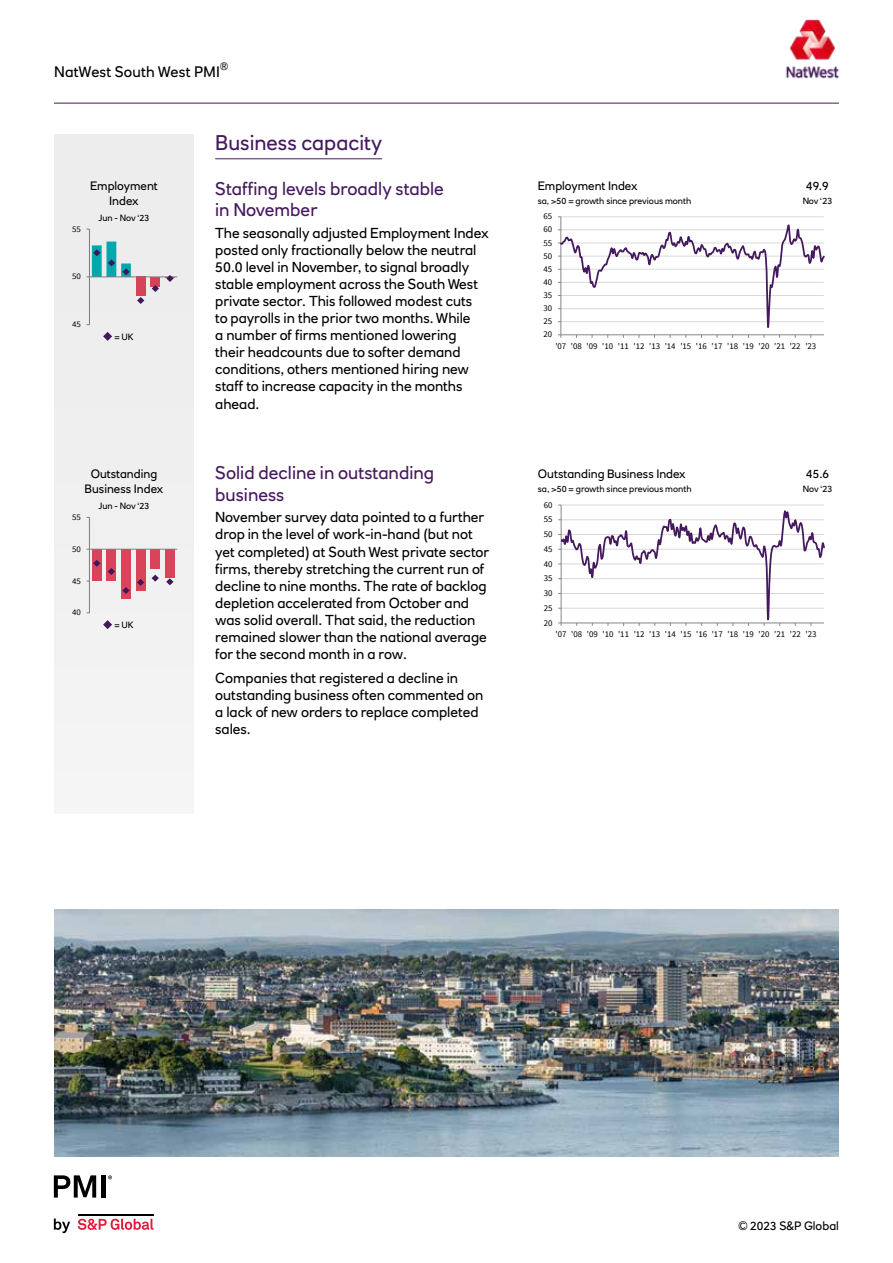
<style>
.page{position:relative;width:893px;height:1263px;background:#fff}
.page>*{position:absolute;margin:0;border:0;box-sizing:border-box;transform-origin:0 0}
.t1{font:21px "RN House Sans";color:#44195e}
.t2{font:18px/21.6px "RN House Sans";color:#44195e}
.t3{font:15px "RN House Sans";letter-spacing:.01em;color:#000}
.t4{font:14.25px/17.1px "RN House Sans";color:#000}
.t5{font:12px/14.4px "RN House Sans";color:#000;text-align:center}
.t6{font:10.5px "RN House Sans";color:#000}
.t7{font:9px "RN House Sans";color:#000}
.t8{font:8.85px "Source Sans Pro";letter-spacing:-.005em;color:#000}
.t9{font:8.55px "Source Sans Pro";letter-spacing:.005em;color:#000;scale:1.05 1}
</style>
<div class="page">
<hr style="left:54px;top:103px;width:785px;height:1px;background:#44195e">
<img style="left:785px;top:19px;width:55px;height:60px">
<svg style="left:54px;top:1218px;width:16px;height:15px"></svg>
<svg style="left:78px;top:1218px;width:75px;height:12px"></svg>
<hr style="left:78px;top:1213px;width:75px;height:2px;background:#000">
<svg style="left:54px;top:1175px;width:42px;height:22px"></svg>
<div style="left:101px;top:1175px;width:5px;height:22px;background:#000"></div>
<svg style="left:108px;top:1175px;width:4px;height:4px"></svg>
<div style="left:54px;top:134px;width:140px;height:680px;background:#ededed"></div>
<hr style="left:215px;top:159px;width:167px;height:1px;background:#44195e">
<hr style="left:561px;top:216px;width:263px;height:1px;background:#d9d9d9">
<hr style="left:560px;top:217px;width:1px;height:118px;background:#868686">
<svg style="left:558px;top:224px;width:266px;height:114px"></svg>
<div style="left:136px;top:277px;width:10px;height:19px;background:#d64359"></div>
<div style="left:150px;top:277px;width:10px;height:9px;background:#d64359"></div>
<hr style="left:89px;top:229px;width:1px;height:96px;background:#868686">
<hr style="left:89px;top:277px;width:88px;height:1px;background:#868686">
<svg style="left:87px;top:242px;width:44px;height:36px"></svg>
<svg style="left:137px;top:297px;width:7px;height:7px"></svg>
<svg style="left:152px;top:285px;width:7px;height:7px"></svg>
<svg style="left:165px;top:275px;width:10px;height:7px"></svg>
<svg style="left:558px;top:505px;width:267px;height:121px"></svg>
<div style="left:92px;top:549px;width:10px;height:32px;background:#da445a"></div>
<div style="left:107px;top:549px;width:9px;height:32px;background:#d9445a"></div>
<div style="left:121px;top:549px;width:10px;height:49px;background:#da445a"></div>
<div style="left:136px;top:549px;width:10px;height:42px;background:#da445a"></div>
<div style="left:150px;top:549px;width:10px;height:19px;background:#d9445a"></div>
<div style="left:165px;top:549px;width:10px;height:28px;background:#d9445a"></div>
<hr style="left:89px;top:517px;width:1px;height:96px;background:#868686">
<hr style="left:89px;top:549px;width:88px;height:1px;background:#868686">
<svg style="left:93px;top:560px;width:7px;height:7px"></svg>
<svg style="left:108px;top:568px;width:7px;height:7px"></svg>
<svg style="left:122px;top:587px;width:8px;height:7px"></svg>
<svg style="left:137px;top:579px;width:7px;height:7px"></svg>
<svg style="left:152px;top:575px;width:7px;height:7px"></svg>
<svg style="left:166px;top:578px;width:8px;height:7px"></svg>
<svg style="left:103px;top:332px;width:9px;height:9px"></svg>
<svg style="left:103px;top:620px;width:9px;height:9px"></svg>
<img style="left:54px;top:910px;width:785px;height:246px">
<p class="t6" style="left:220px;top:59px;width:10px">®</p>
<p class="t3" style="left:54px;top:63px;width:167px">NatWest South West PMI</p>
<h1 class="t1" style="left:215px;top:130px;width:168px">Business capacity</h1>
<p class="t9" style="left:72px;top:223px;width:10px">55</p>
<p class="t5" style="left:90px;top:179px;width:69px">Employment<br>Index</p>
<p class="t7" style="left:98px;top:212px;width:53px">Jun - Nov ‘23</p>
<p class="t9" style="left:72px;top:271px;width:10px">50</p>
<p class="t9" style="left:72px;top:319px;width:10px">45</p>
<p class="t7" style="left:114px;top:331px;width:21px">= UK</p>
<p class="t2" style="left:215px;top:177px;width:230px">Staffing levels broadly stable in November</p>
<p class="t4" style="left:215px;top:224px;width:275px">The seasonally adjusted Employment Index posted only fractionally below the neutral 50.0 level in November, to signal broadly stable employment across the South West private sector. This followed modest cuts<br>to payrolls in the prior two months. While<br>a number of firms mentioned lowering their headcounts due to softer demand conditions, others mentioned hiring new staff to increase capacity in the months ahead.</p>
<p class="t5" style="left:538px;top:179px;width:101px">Employment Index</p>
<p class="t7" style="left:538px;top:195px;width:155px">sa, &gt;50 = growth since previous month</p>
<p class="t8" style="left:544px;top:211px;width:10px">65</p>
<p class="t8" style="left:544px;top:224px;width:10px">60</p>
<p class="t8" style="left:544px;top:237px;width:10px">55</p>
<p class="t8" style="left:544px;top:250px;width:10px">50</p>
<p class="t8" style="left:544px;top:263px;width:10px">45</p>
<p class="t8" style="left:544px;top:276px;width:10px">40</p>
<p class="t8" style="left:544px;top:289px;width:10px">35</p>
<p class="t8" style="left:544px;top:303px;width:10px">30</p>
<p class="t8" style="left:544px;top:316px;width:10px">25</p>
<p class="t8" style="left:544px;top:329px;width:10px">20</p>
<p class="t5" style="left:806px;top:179px;width:24px">49.9</p>
<p class="t7" style="left:803px;top:195px;width:31px">Nov ‘23</p>
<p class="t8" style="left:555px;top:341px;width:262px">'07 '08 '09 '10 '11 '12 '13 '14 '15 '16 '17 '18 '19 '20 '21 '22 '23</p>
<p class="t5" style="left:85px;top:467px;width:80px">Outstanding<br>Business Index</p>
<p class="t9" style="left:72px;top:511px;width:10px">55</p>
<p class="t9" style="left:72px;top:543px;width:10px">50</p>
<p class="t9" style="left:72px;top:575px;width:10px">45</p>
<p class="t9" style="left:72px;top:607px;width:10px">40</p>
<p class="t7" style="left:98px;top:500px;width:53px">Jun - Nov ‘23</p>
<p class="t7" style="left:114px;top:619px;width:21px">= UK</p>
<p class="t2" style="left:215px;top:462px;width:220px">Solid decline in outstanding business</p>
<p class="t4" style="left:215px;top:509px;width:276px">November survey data pointed to a further drop in the level of work-in-hand (but not yet completed) at South West private sector firms, thereby stretching the current run of decline to nine months. The rate of backlog depletion accelerated from October and was solid overall. That said, the reduction remained slower than the national average for the second month in a row.</p>
<p class="t4" style="left:215px;top:669px;width:270px">Companies that registered a decline in outstanding business often commented on a lack of new orders to replace completed sales.</p>
<p class="t5" style="left:538px;top:467px;width:149px">Outstanding Business Index</p>
<p class="t7" style="left:538px;top:483px;width:155px">sa, &gt;50 = growth since previous month</p>
<p class="t8" style="left:544px;top:499px;width:10px">60</p>
<p class="t8" style="left:544px;top:514px;width:10px">55</p>
<p class="t8" style="left:544px;top:528px;width:10px">50</p>
<p class="t8" style="left:544px;top:543px;width:10px">45</p>
<p class="t8" style="left:544px;top:558px;width:10px">40</p>
<p class="t8" style="left:544px;top:573px;width:10px">35</p>
<p class="t8" style="left:544px;top:587px;width:10px">30</p>
<p class="t8" style="left:544px;top:602px;width:10px">25</p>
<p class="t8" style="left:544px;top:617px;width:10px">20</p>
<p class="t5" style="left:806px;top:467px;width:25px">45.6</p>
<p class="t7" style="left:803px;top:483px;width:31px">Nov ‘23</p>
<p class="t8" style="left:556px;top:629px;width:262px">'07 '08 '09 '10 '11 '12 '13 '14 '15 '16 '17 '18 '19 '20 '21 '22 '23</p>
<p class="t5" style="left:739px;top:1218px;width:102px">© 2023 S&amp;P Global</p>
</div>
